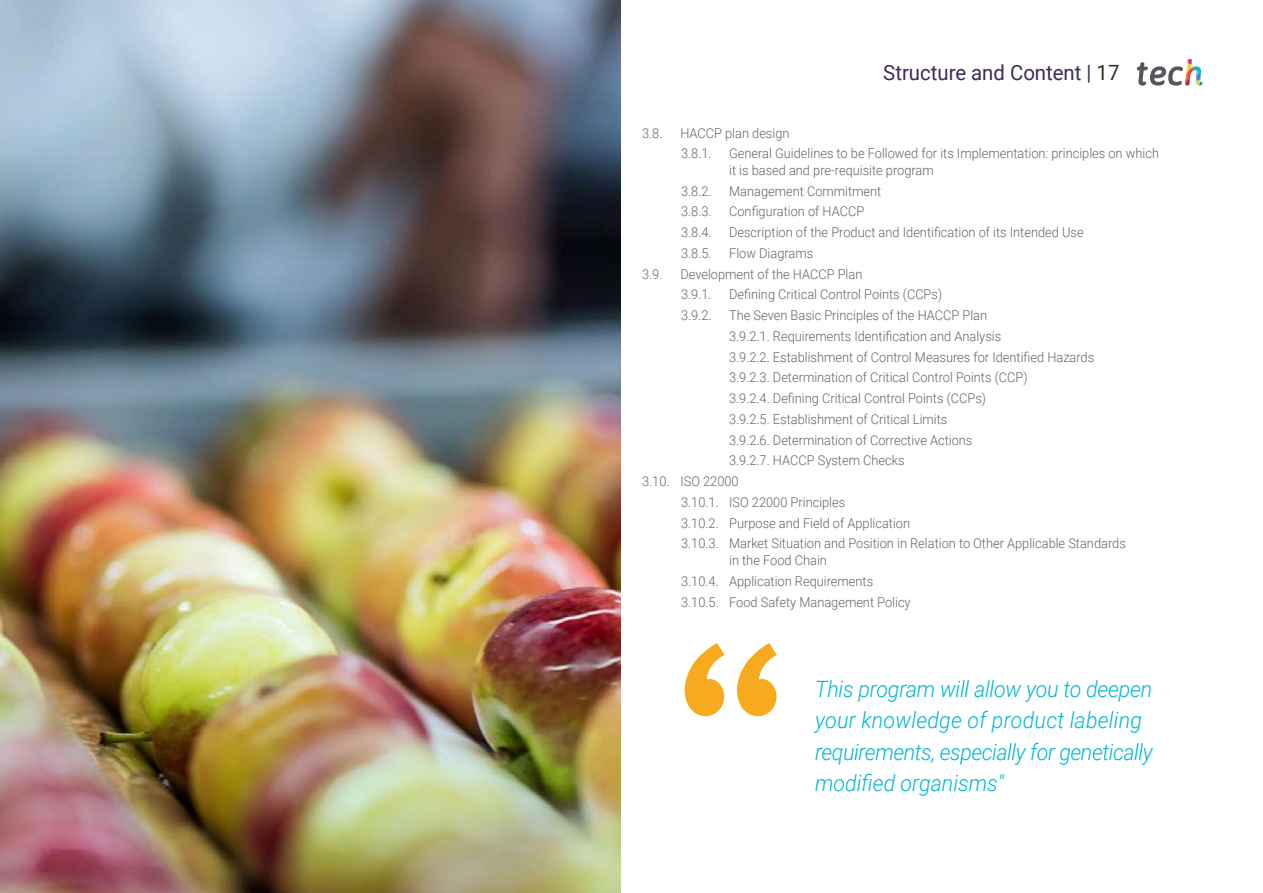
<style>
.page{position:relative;width:1263px;height:893px;background:#fff}
.page>*{position:absolute;margin:0;border:0;box-sizing:border-box;transform-origin:0 0}
.t1{font:italic 300 22.5px/31.5px "Roboto";letter-spacing:-.01em;color:#00b7d1;scale:.95 1}
.t2{font:21px "Roboto";color:#3e2b56}
.t3{font:300 13.5px/20.7px "Roboto";color:#61646a;scale:.95 1}
.s1{color:#312e20}
</style>
<div class="page">
<svg style="left:1137px;top:59px;width:65px;height:27px"></svg>
<svg style="left:685px;top:643px;width:92px;height:73px"></svg>
<img style="left:0;top:0;width:621px;height:893px">
<h2 class="t2" style="left:883px;top:57px;width:238px">Structure and Content | <span class="s1">17</span></h2>
<p class="t3" style="left:642px;top:122px;width:23px">3.8.</p>
<p class="t3" style="left:680px;top:122px;width:116px">HACCP plan design<br>3.8.1.</p>
<p class="t3" style="left:729px;top:145px;width:454px;line-height:16.5px">General Guidelines to be Followed for its Implementation: principles on which it is based and pre-requisite program</p>
<p class="t3" style="left:681px;top:180px;width:34px">3.8.2.</p>
<p class="t3" style="left:729px;top:180px;width:162px">Management Commitment</p>
<p class="t3" style="left:681px;top:201px;width:34px">3.8.3.</p>
<p class="t3" style="left:729px;top:201px;width:144px">Configuration of HACCP</p>
<p class="t3" style="left:681px;top:222px;width:34px">3.8.4.</p>
<p class="t3" style="left:729px;top:222px;width:375px">Description of the Product and Identification of its Intended Use</p>
<p class="t3" style="left:681px;top:242px;width:34px">3.8.5.</p>
<p class="t3" style="left:729px;top:242px;width:90px">Flow Diagrams</p>
<p class="t3" style="left:642px;top:263px;width:23px">3.9.</p>
<p class="t3" style="left:680px;top:263px;width:193px">Development of the HACCP Plan<br>3.9.1.</p>
<p class="t3" style="left:729px;top:284px;width:226px">Defining Critical Control Points (CCPs)</p>
<p class="t3" style="left:681px;top:305px;width:34px">3.9.2.</p>
<p class="t3" style="left:729px;top:305px;width:273px">The Seven Basic Principles of the HACCP Plan</p>
<p class="t3" style="left:729px;top:325px;width:288px">3.9.2.1. Requirements Identification and Analysis</p>
<p class="t3" style="left:729px;top:346px;width:386px">3.9.2.2. Establishment of Control Measures for Identified Hazards</p>
<p class="t3" style="left:729px;top:367px;width:316px">3.9.2.3. Determination of Critical Control Points (CCP)</p>
<p class="t3" style="left:729px;top:388px;width:272px">3.9.2.4. Defining Critical Control Points (CCPs)</p>
<p class="t3" style="left:729px;top:408px;width:231px">3.9.2.5. Establishment of Critical Limits</p>
<p class="t3" style="left:729px;top:429px;width:258px">3.9.2.6. Determination of Corrective Actions</p>
<p class="t3" style="left:729px;top:450px;width:186px">3.9.2.7. HACCP System Checks</p>
<p class="t3" style="left:642px;top:471px;width:103px">3.10. ISO 22000</p>
<p class="t3" style="left:681px;top:491px;width:174px">3.10.1. ISO 22000 Principles</p>
<p class="t3" style="left:681px;top:512px;width:243px">3.10.2. Purpose and Field of Application</p>
<p class="t3" style="left:681px;top:533px;width:470px">3.10.3. Market Situation and Position in Relation to Other Applicable Standards</p>
<p class="t3" style="left:681px;top:549px;width:243px;text-indent:48px">in the Food Chain<br>3.10.4. Application Requirements<br>3.10.5. Food Safety Management Policy</p>
<h1 class="t1" style="left:815px;top:672px;width:357px">This program will allow you to deepen your knowledge of product labeling requirements, especially for genetically modified organisms"</h1>
</div>
